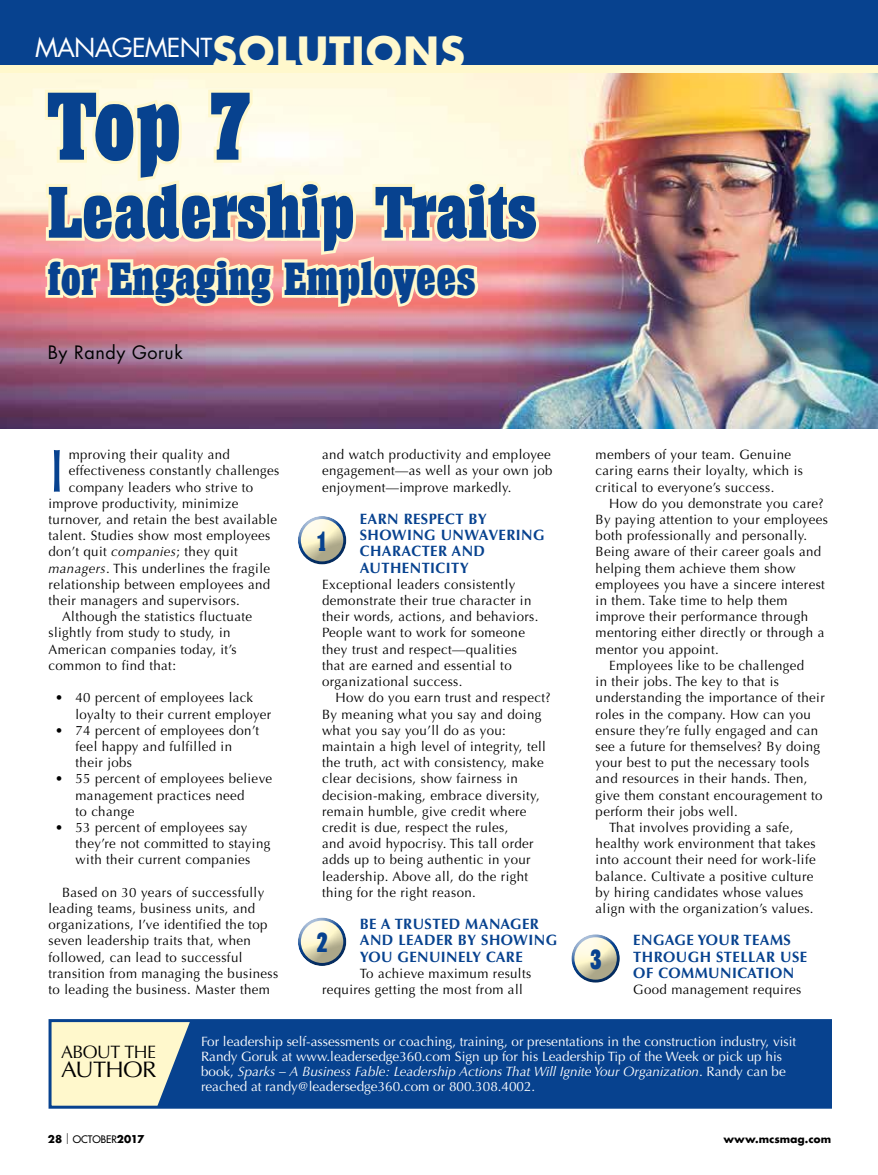
<style>
.page{position:relative;width:878px;height:1175px;background:#fff}
.page>*{position:absolute;margin:0;border:0;box-sizing:border-box;transform-origin:0 0}
.t1{font:93px "Hansen";color:#07428f}
.t2{font:70.5px "Hansen";color:#07428f}
.t3{font:60.75px "Optima";color:#07428f}
.t4{font:45px "Hansen";color:#07428f}
.t5{font:27px "Hansen";color:#07428f;scale:.9 1}
.t6{font:25.5px "Futura";letter-spacing:-.03em;color:#fff}
.t7{font:22.5px "Optima";letter-spacing:-.03em;color:#000;scale:1.05 1}
.t8{font:18px "Futura";letter-spacing:.03em;color:#000}
.t9{font:18px "Optima";letter-spacing:-.03em;color:#000}
.t10{font:700 15px/16.2px "Optima";letter-spacing:.03em;color:#07428f}
.t11{font:13.5px/16.2px "Optima";letter-spacing:.03em;color:#000}
.t12{font:13.5px/15px "Optima";color:#fff}
.t13{font:700 10.5px "Futura";color:#000}
.t14{font:10.2px "Futura";color:#000}
.s1{font-weight:700;font-size:40.5px;color:#fff8cc}
.s2{font-style:italic}
.s3{font-weight:700;font-size:10.5px}
.s4{font-weight:300;font-size:13.2px}
</style>
<div class="page">
<img style="left:0;top:72px;width:878px;height:356px">
<div style="left:0;top:0;width:878px;height:66px;background:#07428f"></div>
<div style="left:0;top:65px;width:878px;height:7px;background:#fff8cc"></div>
<svg style="left:42px;top:72px;width:499px;height:357px;background:#dbbab3"></svg>
<div style="left:50px;top:1020px;width:143px;height:87px;background:#fff8cc"></div>
<div style="left:158px;top:1023px;width:670px;height:81px;background:#07428f"></div>
<div style="left:49px;top:1019px;width:783px;height:89px;border:3px solid #07428f"></div>
<div style="left:296px;top:514px;width:53px;height:35px;background:#fff;opacity:.75"></div>
<div style="left:296px;top:519px;width:53px;height:46px;background:#000;opacity:.33"></div>
<div style="left:296px;top:915px;width:53px;height:35px;background:#fff;opacity:.75"></div>
<div style="left:296px;top:921px;width:53px;height:45px;background:#000;opacity:.33"></div>
<div style="left:570px;top:932px;width:52px;height:35px;background:#fff;opacity:.75"></div>
<div style="left:570px;top:938px;width:52px;height:45px;background:#000;opacity:.33"></div>
<h3 class="t6" style="left:35px;top:30px;width:432px">MANAGEMENT<span class="s1">SOLUTIONS</span></h3>
<h1 class="t1" style="left:48px;top:81px;width:206px">Top 7</h1>
<h2 class="t2" style="left:48px;top:178px;width:490px">Leadership Traits</h2>
<h3 class="t4" style="left:48px;top:256px;width:429px">for Engaging Employees</h3>
<h3 class="t8" style="left:48px;top:340px;width:136px">By Randy Goruk</h3>
<h3 class="t3" style="left:49px;top:436px;width:18px">I</h3>
<p class="t11" style="left:69px;top:447px;width:163px">mproving their quality and</p>
<p class="t11" style="left:69px;top:463px;width:212px">effectiveness constantly challenges</p>
<p class="t11" style="left:69px;top:479px;width:186px">company leaders who strive to</p>
<p class="t11" style="left:49px;top:495px;width:191px">improve productivity, minimize</p>
<p class="t11" style="left:49px;top:511px;width:230px">turnover, and retain the best available</p>
<p class="t11" style="left:49px;top:528px;width:223px">talent. Studies show most employees</p>
<p class="t11" style="left:49px;top:544px;width:191px">don’t quit <span class="s2">companies</span>; they quit</p>
<p class="t11" style="left:49px;top:560px;width:223px"><span class="s2">managers</span>. This underlines the fragile</p>
<p class="t11" style="left:49px;top:576px;width:223px">relationship between employees and</p>
<p class="t11" style="left:49px;top:592px;width:193px">their managers and supervisors.</p>
<p class="t11" style="left:62px;top:609px;width:191px">Although the statistics fluctuate</p>
<p class="t11" style="left:49px;top:625px;width:183px">slightly from study to study, in</p>
<p class="t11" style="left:49px;top:641px;width:190px">American companies today, it’s</p>
<p class="t11" style="left:49px;top:657px;width:129px">common to find that:</p>
<p class="t11" style="left:76px;top:690px;width:197px;text-indent:-20px">• 40 percent of employees lack loyalty to their current employer</p>
<p class="t11" style="left:76px;top:722px;width:185px;text-indent:-20px">• 74 percent of employees don’t feel happy and fulfilled in their jobs</p>
<p class="t11" style="left:76px;top:771px;width:198px;text-indent:-20px">• 55 percent of employees believe management practices need<br>to change</p>
<p class="t11" style="left:76px;top:819px;width:196px;text-indent:-20px">• 53 percent of employees say they’re not committed to staying with their current companies</p>
<p class="t11" style="left:49px;top:884px;width:231px;text-indent:13px">Based on 30 years of successfully leading teams, business units, and organizations, I’ve identified the top seven leadership traits that, when followed, can lead to successful transition from managing the business to leading the business. Master them</p>
<p class="t11" style="left:322px;top:447px;width:232px">and watch productivity and employee engagement—as well as your own job enjoyment—improve markedly.</p>
<p class="t10" style="left:360px;top:511px;width:186px">EARN RESPECT BY<br>SHOWING UNWAVERING<br>CHARACTER AND<br>AUTHENTICITY</p>
<p class="t11" style="left:322px;top:576px;width:218px">Exceptional leaders consistently demonstrate their true character in their words, actions, and behaviors.<br>People want to work for someone they trust and respect—qualities that are earned and essential to organizational success.</p>
<p class="t11" style="left:322px;top:690px;width:230px;text-indent:13px">How do you earn trust and respect?<br>By meaning what you say and doing what you say you’ll do as you: maintain a high level of integrity, tell the truth, act with consistency, make clear decisions, show fairness in decision-making, embrace diversity, remain humble, give credit where credit is due, respect the rules,<br>and avoid hypocrisy. This tall order adds up to being authentic in your leadership. Above all, do the right thing for the right reason.</p>
<p class="t10" style="left:360px;top:916px;width:199px">BE A TRUSTED MANAGER<br>AND LEADER BY SHOWING<br>YOU GENUINELY CARE</p>
<p class="t11" style="left:322px;top:965px;width:211px;text-indent:38px">To achieve maximum results requires getting the most from all</p>
<h3 class="t5" style="left:316px;top:527px;width:14px">1</h3>
<h3 class="t5" style="left:316px;top:929px;width:14px">2</h3>
<p class="t11" style="left:595px;top:447px;width:209px">members of your team. Genuine caring earns their loyalty, which is critical to everyone’s success.</p>
<p class="t11" style="left:609px;top:495px;width:216px">How do you demonstrate you care?</p>
<p class="t11" style="left:595px;top:511px;width:234px">By paying attention to your employees</p>
<p class="t11" style="left:595px;top:528px;width:213px">both professionally and personally.</p>
<p class="t11" style="left:595px;top:544px;width:227px">Being aware of their career goals and</p>
<p class="t11" style="left:595px;top:560px;width:201px">helping them achieve them show</p>
<p class="t11" style="left:595px;top:576px;width:231px">employees you have a sincere interest</p>
<p class="t11" style="left:595px;top:592px;width:193px">in them. Take time to help them</p>
<p class="t11" style="left:595px;top:609px;width:214px">improve their performance through</p>
<p class="t11" style="left:595px;top:625px;width:230px">mentoring either directly or through a</p>
<p class="t11" style="left:595px;top:641px;width:125px">mentor you appoint.</p>
<p class="t11" style="left:609px;top:657px;width:197px">Employees like to be challenged</p>
<p class="t11" style="left:595px;top:673px;width:185px">in their jobs. The key to that is</p>
<p class="t11" style="left:595px;top:690px;width:230px">understanding the importance of their</p>
<p class="t11" style="left:595px;top:706px;width:217px">roles in the company. How can you</p>
<p class="t11" style="left:595px;top:722px;width:224px">ensure they’re fully engaged and can</p>
<p class="t11" style="left:595px;top:738px;width:226px">see a future for themselves? By doing</p>
<p class="t11" style="left:595px;top:754px;width:215px">your best to put the necessary tools</p>
<p class="t11" style="left:595px;top:771px;width:213px">and resources in their hands. Then,</p>
<p class="t11" style="left:595px;top:787px;width:228px">give them constant encouragement to</p>
<p class="t11" style="left:595px;top:803px;width:144px">perform their jobs well.</p>
<p class="t11" style="left:609px;top:819px;width:186px">That involves providing a safe,</p>
<p class="t11" style="left:595px;top:835px;width:222px">healthy work environment that takes</p>
<p class="t11" style="left:595px;top:852px;width:222px">into account their need for work-life</p>
<p class="t11" style="left:595px;top:868px;width:219px">balance. Cultivate a positive culture</p>
<p class="t11" style="left:595px;top:884px;width:209px">by hiring candidates whose values</p>
<p class="t11" style="left:595px;top:900px;width:219px">align with the organization’s values.</p>
<p class="t10" style="left:633px;top:932px;width:175px">ENGAGE YOUR TEAMS<br>THROUGH STELLAR USE<br>OF COMMUNICATION</p>
<p class="t11" style="left:633px;top:981px;width:169px">Good management requires</p>
<h3 class="t5" style="left:590px;top:945px;width:14px">3</h3>
<h3 class="t9" style="left:61px;top:1041px;width:96px">ABOUT THE</h3>
<h3 class="t7" style="left:61px;top:1056px;width:92px">AUTHOR</h3>
<p class="t12" style="left:201px;top:1033px;width:596px">For leadership self-assessments or coaching, training, or presentations in the construction industry, visit Randy Goruk at www.leadersedge360.com Sign up for his Leadership Tip of the Week or pick up his book, <span class="s2">Sparks – A Business Fable: Leadership Actions That Will Ignite Your Organization</span>. Randy can be reached at randy@leadersedge360.com or 800.308.4002.</p>
<p class="t14" style="left:48px;top:1132px;width:98px"><span class="s3">28</span> <span class="s4">|</span> OCTOBER<span class="s3">2017</span></p>
<p class="t13" style="left:723px;top:1131px;width:109px">www.mcsmag.com</p>
</div>
